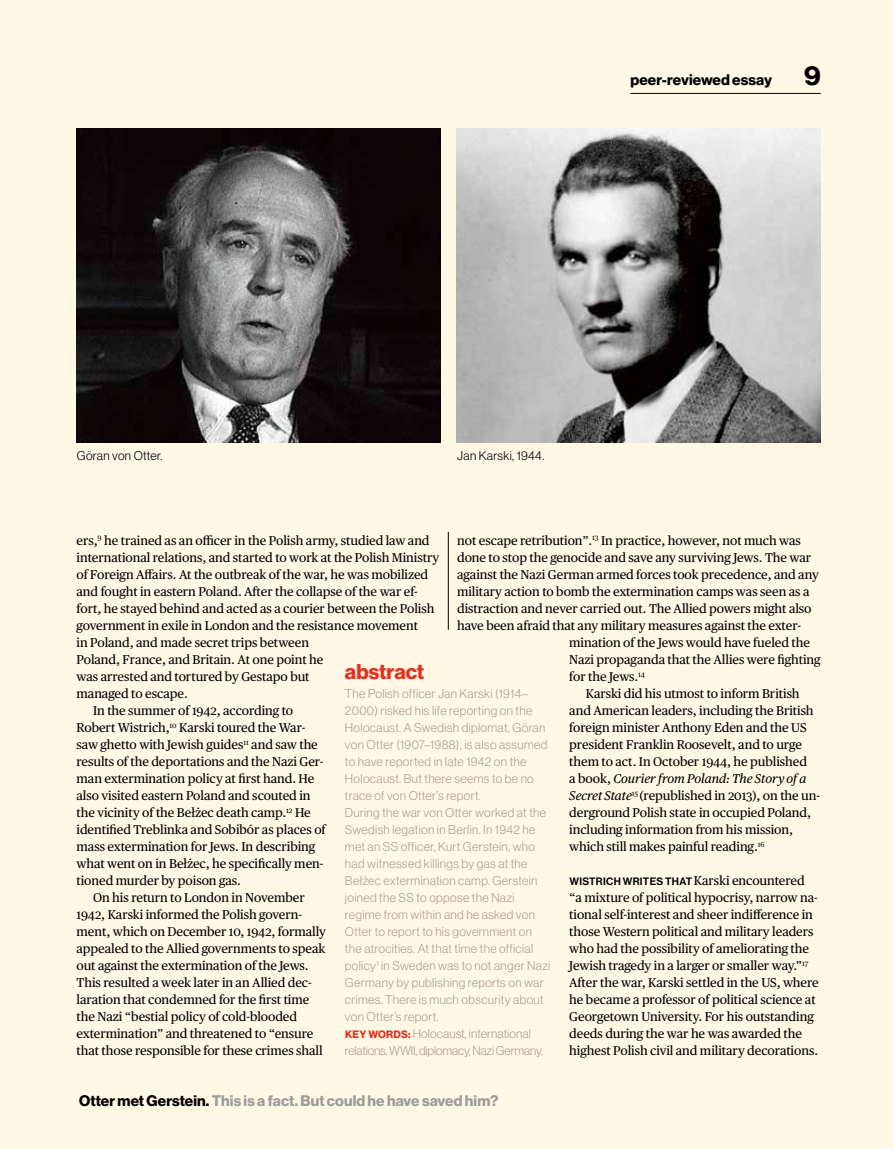
<style>
.page{position:relative;width:893px;height:1149px;background:#fff}
.page>*{position:absolute;margin:0;border:0;box-sizing:border-box;transform-origin:0 0}
.t1{font:27px "N Haas Grotesk DS Pro 75 Bd";color:#000}
.t2{font:21px "N Haas Grotesk DS Pro 75 Bd";letter-spacing:-.005em;color:#e63021}
.t3{font:15px "N Haas Grotesk DS Pro 75 Bd";letter-spacing:.01em;color:#9c9c9d}
.t4{font:15px "N Haas Grotesk DS Pro 75 Bd";letter-spacing:.005em;color:#000}
.t5{font:12.75px/17px "Publico Text";letter-spacing:-.005em;color:#000}
.t6{font:italic 12.75px "Publico Text";letter-spacing:-.005em;color:#000}
.t7{font:12.45px/17px "N Haas Grotesk DS Pro 45 Lt";letter-spacing:.025em;color:#b09e90}
.t8{font:12.45px/17px "N Haas Grotesk DS Pro 45 Lt";letter-spacing:-.01em;color:#b09e90}
.t9{font:12.45px "N Haas Grotesk DS Pro 45 Lt";letter-spacing:.025em;color:#000}
.t10{font:10.5px "N Haas Grotesk DS Pro 65 Md";letter-spacing:.035em;color:#000}
.t11{font:10.5px "N Haas Grotesk DS Pro 75 Bd";color:#e63021}
.s1{font-style:normal}
.s2{font-style:italic}
.s3{font-family:"Publico Text";font-size:12.75px}
.s4{font-family:"N Haas Grotesk DS Pro 75 Bd";font-size:10.5px;color:#e63021}
.s5{color:#000}
</style>
<div class="page">
<div style="left:0;top:0;width:893px;height:1148px;background:#fff8e5"></div>
<hr style="left:448px;top:531px;width:1px;height:98px;background:#000">
<hr style="left:630px;top:93px;width:191px;height:1px;background:#000">
<img style="left:76px;top:129px;width:365px;height:313px">
<img style="left:456px;top:129px;width:365px;height:313px">
<p class="t4" style="left:630px;top:71px;width:143px">peer-reviewed essay</p>
<h1 class="t1" style="left:804px;top:60px;width:18px">9</h1>
<p class="t9" style="left:77px;top:448px;width:87px">Göran von Otter.</p>
<p class="t9" style="left:457px;top:448px;width:88px">Jan Karski, 1944.</p>
<p class="t5" style="left:77px;top:531px;width:355px">ers,<sup>9</sup> he trained as an officer in the Polish army, studied law and</p>
<p class="t5" style="left:77px;top:548px;width:364px">international relations, and started to work at the Polish Ministry</p>
<p class="t5" style="left:77px;top:565px;width:353px">of Foreign Affairs. At the outbreak of the war, he was mobilized</p>
<p class="t5" style="left:77px;top:582px;width:343px">and fought in eastern Poland. After the collapse of the war ef-</p>
<p class="t5" style="left:77px;top:599px;width:359px">fort, he stayed behind and acted as a courier between the Polish</p>
<p class="t5" style="left:77px;top:616px;width:343px">government in exile in London and the resistance movement</p>
<p class="t5" style="left:77px;top:633px;width:234px">in Poland, and made secret trips between</p>
<p class="t5" style="left:77px;top:650px;width:248px">Poland, France, and Britain. At one point he</p>
<p class="t5" style="left:77px;top:667px;width:235px">was arrested and tortured by Gestapo but</p>
<p class="t5" style="left:77px;top:684px;width:113px">managed to escape.</p>
<p class="t5" style="left:93px;top:701px;width:202px">In the summer of 1942, according to</p>
<p class="t5" style="left:77px;top:718px;width:230px">Robert Wistrich,<sup>10</sup> Karski toured the War-</p>
<p class="t5" style="left:77px;top:735px;width:243px">saw ghetto with Jewish guides<sup>11</sup> and saw the</p>
<p class="t5" style="left:77px;top:752px;width:249px">results of the deportations and the Nazi Ger-</p>
<p class="t5" style="left:77px;top:769px;width:239px">man extermination policy at first hand. He</p>
<p class="t5" style="left:77px;top:786px;width:235px">also visited eastern Poland and scouted in</p>
<p class="t5" style="left:77px;top:803px;width:236px">the vicinity of the Bełżec death camp.<sup>12</sup> He</p>
<p class="t5" style="left:77px;top:820px;width:251px">identified Treblinka and Sobibór as places of</p>
<p class="t5" style="left:77px;top:837px;width:240px">mass extermination for Jews. In describing</p>
<p class="t5" style="left:77px;top:854px;width:248px">what went on in Bełżec, he specifically men-</p>
<p class="t5" style="left:77px;top:871px;width:166px">tioned murder by poison gas.</p>
<p class="t5" style="left:93px;top:888px;width:213px">On his return to London in November</p>
<p class="t5" style="left:77px;top:905px;width:227px">1942, Karski informed the Polish govern-</p>
<p class="t5" style="left:77px;top:922px;width:251px">ment, which on December 10, 1942, formally</p>
<p class="t5" style="left:77px;top:939px;width:250px">appealed to the Allied governments to speak</p>
<p class="t5" style="left:77px;top:956px;width:234px">out against the extermination of the Jews.</p>
<p class="t5" style="left:77px;top:973px;width:237px">This resulted a week later in an Allied dec-</p>
<p class="t5" style="left:77px;top:990px;width:234px">laration that condemned for the first time</p>
<p class="t5" style="left:77px;top:1007px;width:222px">the Nazi “bestial policy of cold-blooded</p>
<p class="t5" style="left:77px;top:1024px;width:238px">extermination” and threatened to “ensure</p>
<p class="t5" style="left:77px;top:1041px;width:248px">that those responsible for these crimes shall</p>
<p class="t5" style="left:457px;top:531px;width:345px">not escape retribution”.<sup>13</sup> In practice, however, not much was</p>
<p class="t5" style="left:457px;top:548px;width:356px">done to stop the genocide and save any surviving Jews. The war</p>
<p class="t5" style="left:457px;top:565px;width:363px">against the Nazi German armed forces took precedence, and any</p>
<p class="t5" style="left:457px;top:582px;width:354px">military action to bomb the extermination camps was seen as a</p>
<p class="t5" style="left:457px;top:599px;width:356px">distraction and never carried out. The Allied powers might also</p>
<p class="t5" style="left:457px;top:616px;width:345px">have been afraid that any military measures against the exter-</p>
<p class="t5" style="left:569px;top:633px;width:242px">mination of the Jews would have fueled the</p>
<p class="t5" style="left:569px;top:650px;width:253px">Nazi propaganda that the Allies were fighting</p>
<p class="t5" style="left:569px;top:667px;width:77px">for the Jews.<sup>14</sup></p>
<p class="t5" style="left:586px;top:684px;width:215px">Karski did his utmost to inform British</p>
<p class="t5" style="left:569px;top:701px;width:246px">and American leaders, including the British</p>
<p class="t5" style="left:569px;top:718px;width:239px">foreign minister Anthony Eden and the US</p>
<p class="t5" style="left:569px;top:735px;width:234px">president Franklin Roosevelt, and to urge</p>
<p class="t5" style="left:569px;top:752px;width:239px">them to act. In October 1944, he published</p>
<p class="t6" style="left:569px;top:768px;width:239px"><span class="s1">a book,</span> Courier from Poland: The Story of a</p>
<p class="t5" style="left:569px;top:786px;width:252px"><span class="s2">Secret State</span><sup>15</sup> (republished in 2013), on the un-</p>
<p class="t5" style="left:569px;top:803px;width:243px">derground Polish state in occupied Poland,</p>
<p class="t5" style="left:569px;top:820px;width:225px">including information from his mission,</p>
<p class="t5" style="left:569px;top:837px;width:197px">which still makes painful reading.<sup>16</sup></p>
<p class="t10" style="left:569px;top:875px;width:237px">WISTRICH WRITES THAT <span class="s3">Karski encountered</span></p>
<p class="t5" style="left:569px;top:888px;width:251px">“a mixture of political hypocrisy, narrow na&shy;tional self-interest and sheer indifference in those Western political and military leaders who had the possibility of ameliorating the Jewish tragedy in a larger or smaller way.”<sup>17<br></sup>After the war, Karski settled in the US, where he became a professor of political science at Georgetown University. For his outstanding deeds during the war he was awarded the highest Polish civil and military decorations.</p>
<h2 class="t2" style="left:345px;top:659px;width:81px">abstract</h2>
<p class="t7" style="left:345px;top:684px;width:207px">The Polish officer Jan Karski (1914– 2000) risked his life reporting on the Holocaust. A Swedish diplomat, Göran von Otter (1907–1988), is also assumed to have reported in late 1942 on the Holocaust. But there seems to be no trace of von Otter’s report.<br>During the war von Otter worked at the Swedish legation in Berlin. In 1942 he met an SS officer, Kurt Gerstein, who had witnessed killings by gas at the Bełżec extermination camp. Gerstein joined the SS to oppose the Nazi regime from within and he asked von Otter to report to his government on the atrocities. At that time the official policy<sup>1</sup> in Sweden was to not anger Nazi Germany by publishing reports on war crimes. There is much obscurity about von Otter’s report.</p>
<p class="t11" style="left:345px;top:1028px;width:33px">Key words</p>
<p class="t8" style="left:345px;top:1025px;width:199px;text-indent:63px"><span class="s4">:</span> Holocaust, international relations, WWII, diplomacy, Nazi Germany.</p>
<p class="t3" style="left:79px;top:1091px;width:421px"><span class="s5">Otter met Gerstein.</span> This is a fact. But could he have saved him?</p>
</div>
